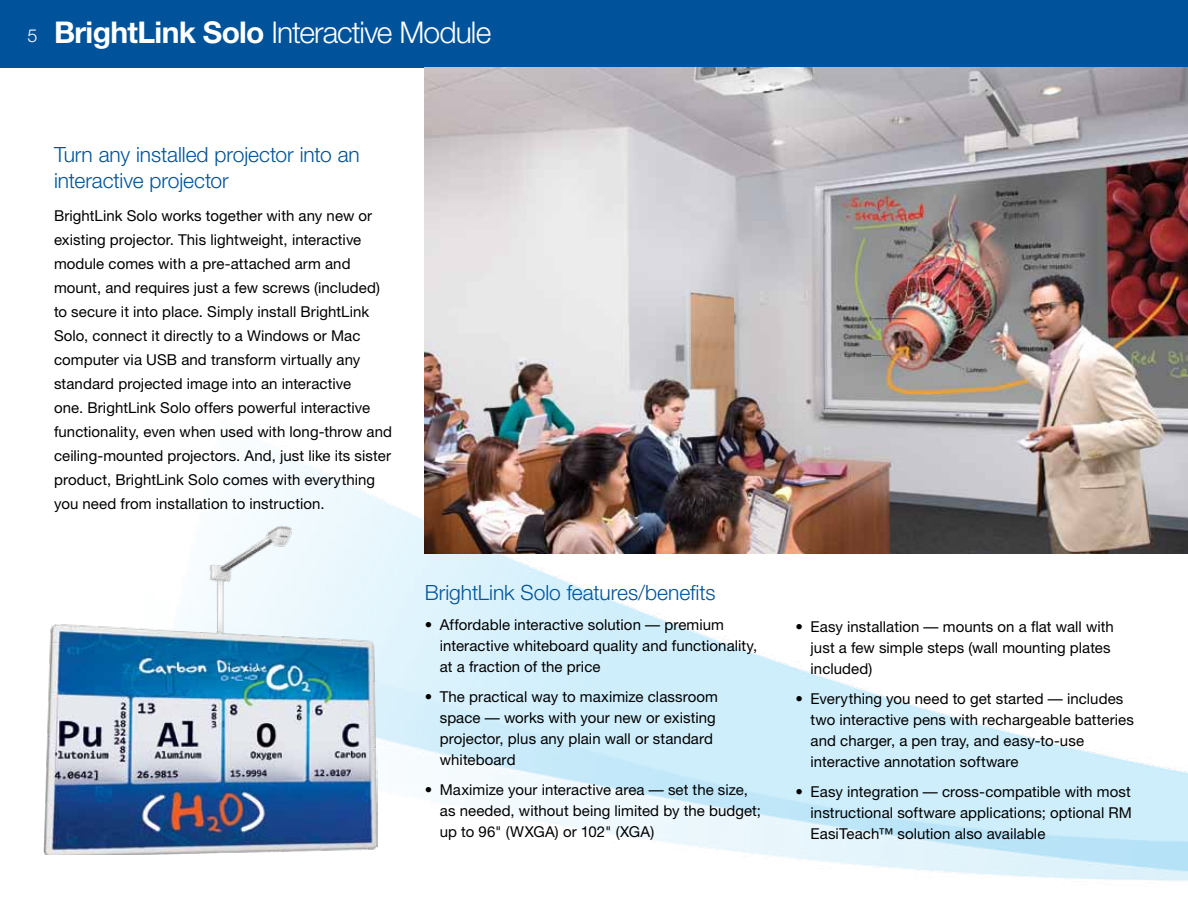
<style>
.page{position:relative;width:1188px;height:918px;background:#fff}
.page>*{position:absolute;margin:0;border:0;box-sizing:border-box;transform-origin:0 0}
.t1{font:300 30px "Helvetica Neue";letter-spacing:-.03em;color:#fff}
.t2{font:300 21px/25.5px "Helvetica Neue";letter-spacing:-.005em;color:#00539b}
.t3{font:15px/21px "Helvetica Neue";letter-spacing:.005em;color:#000}
.s1{font-size:18px}
.s2{font-weight:700}
</style>
<div class="page">
<img style="left:43px;top:68px;width:1145px;height:813px">
<div style="left:0;top:0;width:1188px;height:68px;background:#00539b"></div>
<img style="left:44px;top:526px;width:333px;height:329px">
<img style="left:425px;top:68px;width:763px;height:486px">
<h1 class="t1" style="left:27px;top:14px;width:465px"><span class="s1">5</span> <span class="s2">BrightLink Solo</span> Interactive Module</h1>
<h2 class="t2" style="left:54px;top:141px;width:307px">Turn any installed projector into an interactive projector</h2>
<p class="t3" style="left:54px;top:203px;width:340px;line-height:24px">BrightLink Solo works together with any new or existing projector. This lightweight, interactive module comes with a pre-attached arm and mount, and requires just a few screws (included) to secure it into place. Simply install BrightLink Solo, connect it directly to a Windows or Mac computer via USB and transform virtually any standard projected image into an interactive<br>one. BrightLink Solo offers powerful interactive functionality, even when used with long-throw and ceiling-mounted projectors. And, just like its sister product, BrightLink Solo comes with everything you need from installation to instruction.</p>
<h2 class="t2" style="left:425px;top:579px;width:292px">BrightLink Solo features/benefits</h2>
<p class="t3" style="left:440px;top:614px;width:319px;text-indent:-15px">• Affordable interactive solution — premium interactive whiteboard quality and functionality, at a fraction of the price</p>
<p class="t3" style="left:440px;top:686px;width:280px;text-indent:-15px">• The practical way to maximize classroom space — works with your new or existing projector, plus any plain wall or standard whiteboard</p>
<p class="t3" style="left:440px;top:779px;width:323px;text-indent:-15px">• Maximize your interactive area — set the size, as needed, without being limited by the budget; up to 96" (WXGA) or 102" (XGA)</p>
<p class="t3" style="left:811px;top:616px;width:305px;text-indent:-15px">• Easy installation — mounts on a flat wall with just a few simple steps (wall mounting plates included)</p>
<p class="t3" style="left:811px;top:688px;width:325px;text-indent:-15px">• Everything you need to get started — includes two interactive pens with rechargeable batteries and charger, a pen tray, and easy-to-use interactive annotation software</p>
<p class="t3" style="left:811px;top:781px;width:323px;text-align:justify;text-indent:-15px">• Easy integration — cross-compatible with most instructional software applications; optional RM EasiTeach™ solution also available</p>
</div>
